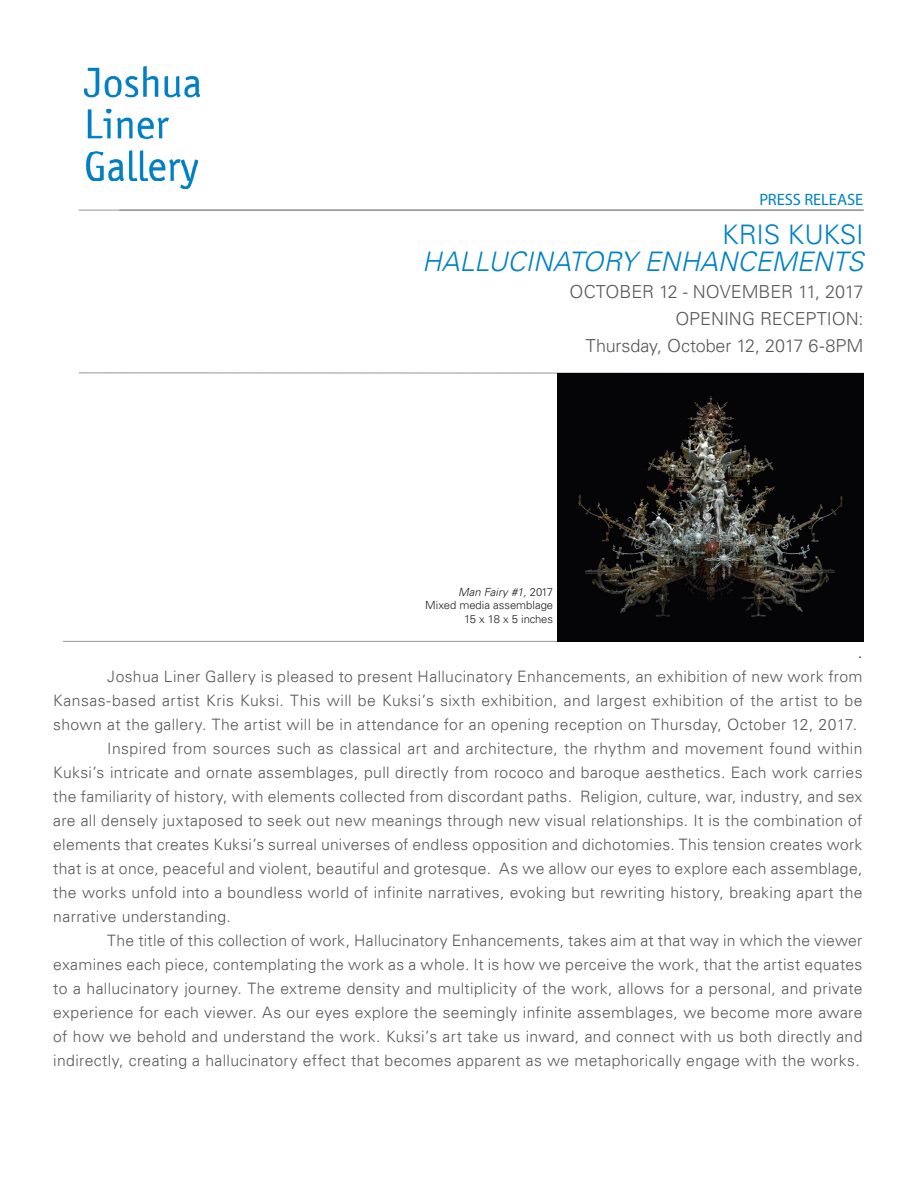
<style>
.page{position:relative;width:918px;height:1188px;background:#fff}
.page>*{position:absolute;margin:0;border:0;box-sizing:border-box;transform-origin:0 0}
.Header_3_Exhibition{font:italic 300 27px "Univers LT";letter-spacing:-.005em;color:#0082c3}
.Header_3_Exhibition-2{font:300 27px "Univers LT";letter-spacing:-.01em;color:#0082c3}
.Header_3_Exhibition-3{font:300 18px/27px "Univers LT";letter-spacing:-.005em;color:#57585a;text-align:right}
.Press_Release_Header{font:16.5px "Myriad Pro";letter-spacing:-.005em;color:#0082c3}
.Body{font:300 16.5px "Univers LT";color:#231f20}
.Body-2{font:300 15.75px/24px "Univers LT";letter-spacing:.025em;color:#57585a;text-align:justify}
.t1{font:300 11.25px "Univers LT";color:#231f20}
.t2{font:italic 300 11.25px "Univers LT";color:#231f20}
.s1{font-style:normal}
</style>
<div class="page">
<img style="left:84px;top:67px;width:116px;height:122px">
<hr style="left:79px;top:372px;width:785px;height:2px;background:#939598">
<hr style="left:63px;top:641px;width:801px;height:1px;background:#939598">
<hr style="left:79px;top:210px;width:785px;height:1px;background:#939598">
<img style="left:558px;top:374px;width:306px;height:267px">
<p class="Press_Release_Header" style="left:759px;top:190px;width:105px">PRESS RELEASE</p>
<p class="Header_3_Exhibition-2" style="left:722px;top:218px;width:143px">KRIS KUKSI</p>
<p class="Header_3_Exhibition" style="left:422px;top:245px;width:443px">HALLUCINATORY ENHANCEMENTS</p>
<p class="Header_3_Exhibition-3" style="left:570px;top:278px;width:295px">OCTOBER 12 - NOVEMBER 11, 2017</p>
<p class="Header_3_Exhibition-3" style="left:586px;top:305px;width:279px">OPENING RECEPTION:<br>Thursday, October 12, 2017 6-8PM</p>
<p class="t2" style="left:458px;top:585px;width:96px">Man Fairy #1, <span class="s1">2017</span></p>
<p class="t1" style="left:425px;top:598px;width:129px">Mixed media assemblage</p>
<p class="t1" style="left:464px;top:612px;width:91px">15 x 18 x 5 inches</p>
<p class="Body" style="left:858px;top:642px;width:6px">.</p>
<p class="Body-2" style="left:53px;top:665px;width:811px;text-indent:54px">Joshua Liner Gallery is pleased to present Hallucinatory Enhancements, an exhibition of new work from Kansas-based artist Kris Kuksi. This will be Kuksi’s sixth exhibition, and largest exhibition of the artist to be shown at the gallery. The artist will be in attendance for an opening reception on Thursday, October 12, 2017.</p>
<p class="Body-2" style="left:53px;top:737px;width:811px;text-indent:54px">Inspired from sources such as classical art and architecture, the rhythm and movement found within Kuksi’s intricate and ornate assemblages, pull directly from rococo and baroque aesthetics. Each work carries the familiarity of history, with elements collected from discordant paths. Religion, culture, war, industry, and sex are all densely juxtaposed to seek out new meanings through new visual relationships. It is the combination of elements that creates Kuksi’s surreal universes of endless opposition and dichotomies. This tension creates work that is at once, peaceful and violent, beautiful and grotesque. As we allow our eyes to explore each assemblage, the works unfold into a boundless world of infinite narratives, evoking but rewriting history, breaking apart the narrative understanding.</p>
<p class="Body-2" style="left:53px;top:929px;width:811px;text-indent:54px">The title of this collection of work, Hallucinatory Enhancements, takes aim at that way in which the viewer examines each piece, contemplating the work as a whole. It is how we perceive the work, that the artist equates to a hallucinatory journey. The extreme density and multiplicity of the work, allows for a personal, and private experience for each viewer. As our eyes explore the seemingly infinite assemblages, we become more aware of how we behold and understand the work. Kuksi’s art take us inward, and connect with us both directly and indirectly, creating a hallucinatory effect that becomes apparent as we metaphorically engage with the works.</p>
</div>
